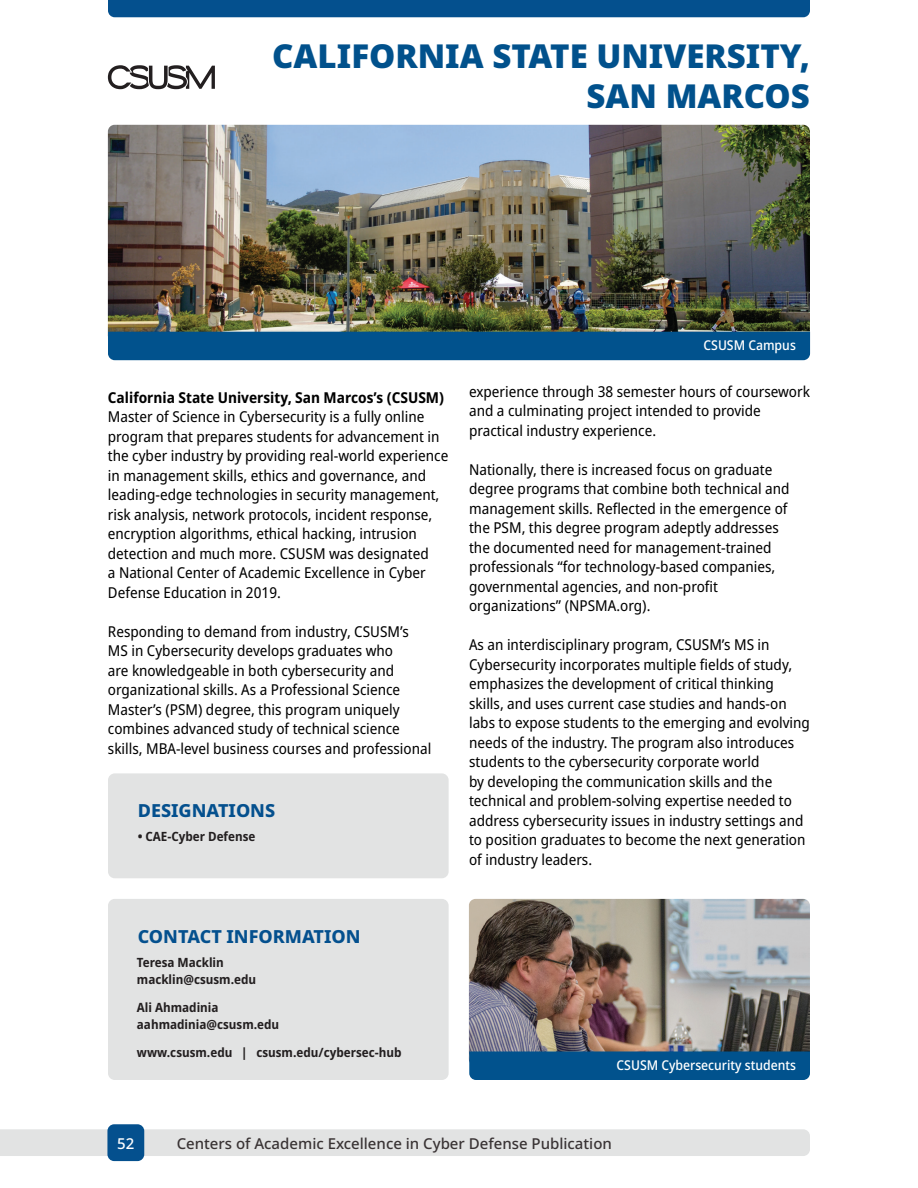
<style>
.page{position:relative;width:918px;height:1188px;background:#fff}
.page>*{position:absolute;margin:0;border:0;box-sizing:border-box;transform-origin:0 0}
.t1{font:900 33px/39.6px "Noto Sans";color:#01518c;text-align:right}
.t2{font:800 18px "Noto Sans";color:#04508e}
.t3{font:semi-condensed 15px/19.5px "Noto Sans";color:#000}
.t4{font:500 15px "Noto Sans";color:#393334}
.t5{font:700 semi-condensed 15px "Noto Sans";color:#000}
.t6{font:500 15px "Noto Sans";color:#fff}
.t7{font:500 semi-condensed 13.5px "Noto Sans";color:#fff}
.t8{font:700 semi-condensed 12.75px/16.5px "Noto Sans";color:#231f20}
</style>
<div class="page">
<div style="left:0;top:1129px;width:810px;height:27px;background:#e2e3e3"></div>
<div style="left:107px;top:1124px;width:37px;height:37px;background:#04508e;border-radius:7px"></div>
<div style="left:108px;top:0;width:702px;height:17px;background:#04508e"></div>
<div style="left:108px;top:899px;width:341px;height:181px;background:#e2e3e3;border-radius:7px"></div>
<div style="left:108px;top:773px;width:341px;height:105px;background:#e2e3e3;border-radius:7px"></div>
<img style="left:108px;top:125px;width:702px;height:207px">
<div style="left:108px;top:332px;width:702px;height:28px;background:#01528d"></div>
<img style="left:469px;top:899px;width:341px;height:152px">
<div style="left:469px;top:1051px;width:341px;height:29px;background:#01528d"></div>
<svg style="left:108px;top:65px;width:107px;height:24px"></svg>
<h1 class="t1" style="left:272px;top:36px;width:539px">CALIFORNIA STATE UNIVERSITY,<br>SAN MARCOS</h1>
<p class="t5" style="left:108px;top:387px;width:338px">California State University, San Marcos’s (CSUSM)</p>
<p class="t3" style="left:108px;top:408px;width:342px">Master of Science in Cybersecurity is a fully online program that prepares students for advancement in the cyber industry by providing real-world experience in management skills, ethics and governance, and leading-edge technologies in security management, risk analysis, network protocols, incident response, encryption algorithms, ethical hacking, intrusion detection and much more. CSUSM was designated<br>a National Center of Academic Excellence in Cyber Defense Education in 2019.</p>
<p class="t3" style="left:108px;top:622px;width:325px">Responding to demand from industry, CSUSM’s MS in Cybersecurity develops graduates who<br>are knowledgeable in both cybersecurity and organizational skills. As a Professional Science Master’s (PSM) degree, this program uniquely combines advanced study of technical science skills, MBA-level business courses and professional</p>
<p class="t2" style="left:138px;top:798px;width:139px">DESIGNATIONS</p>
<p class="t8" style="left:138px;top:828px;width:119px">• CAE-Cyber Defense</p>
<p class="t7" style="left:704px;top:336px;width:94px">CSUSM Campus</p>
<p class="t3" style="left:469px;top:382px;width:342px">experience through 38 semester hours of coursework and a culminating project intended to provide practical industry experience.</p>
<p class="t3" style="left:469px;top:460px;width:322px">Nationally, there is increased focus on graduate degree programs that combine both technical and management skills. Reflected in the emergence of the PSM, this degree program adeptly addresses the documented need for management-trained professionals “for technology-based companies, governmental agencies, and non-profit organizations” (NPSMA.org).</p>
<p class="t3" style="left:469px;top:636px;width:342px">As an interdisciplinary program, CSUSM’s MS in Cybersecurity incorporates multiple fields of study, emphasizes the development of critical thinking skills, and uses current case studies and hands-on labs to expose students to the emerging and evolving needs of the industry. The program also introduces students to the cybersecurity corporate world<br>by developing the communication skills and the technical and problem-solving expertise needed to address cybersecurity issues in industry settings and to position graduates to become the next generation of industry leaders.</p>
<p class="t2" style="left:138px;top:924px;width:224px">CONTACT INFORMATION</p>
<p class="t8" style="left:137px;top:955px;width:121px">Teresa Macklin macklin@csusm.edu</p>
<p class="t8" style="left:137px;top:1000px;width:144px">Ali Ahmadinia aahmadinia@csusm.edu</p>
<p class="t8" style="left:137px;top:1045px;width:266px">www.csusm.edu | csusm.edu/cybersec-hub</p>
<p class="t7" style="left:617px;top:1056px;width:181px">CSUSM Cybersecurity students</p>
<p class="t6" style="left:117px;top:1133px;width:19px">52</p>
<p class="t4" style="left:177px;top:1132px;width:437px">Centers of Academic Excellence in Cyber Defense Publication</p>
</div>
